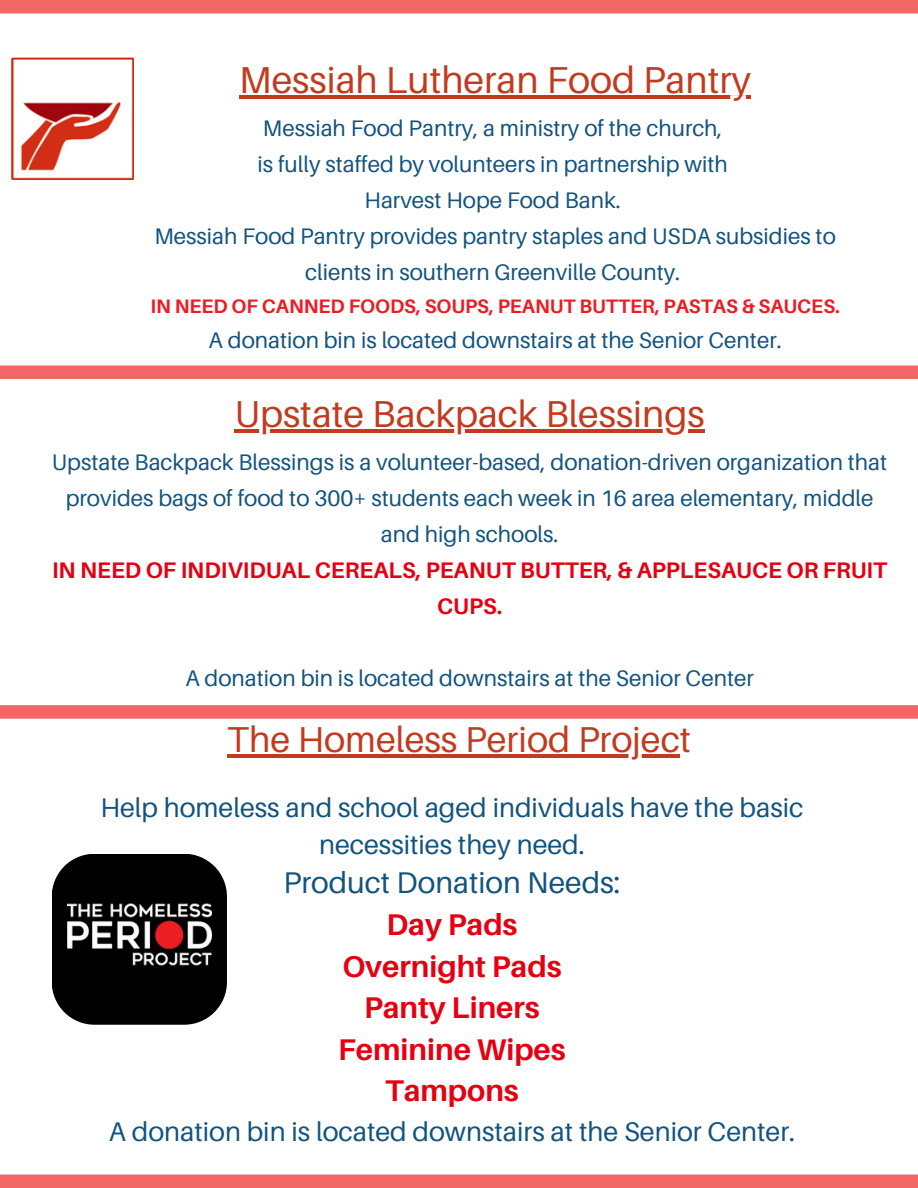
<style>
.page{position:relative;width:918px;height:1188px;background:#fff}
.page>*{position:absolute;margin:0;border:0;box-sizing:border-box;transform-origin:0 0}
.t1{font:37.5px "Aileron";color:#c33b1f}
.t2{font:36px "Aileron";color:#c33b1f}
.t3{font:700 30px/41.7px "Aileron";color:#e50012;text-align:center}
.t4{font:27px/37.2px "Aileron";color:#13547e;text-align:center}
.t5{font:22.5px/36px "Aileron";color:#13547e;text-align:center}
.t6{font:700 22.5px/36px "Aileron";color:#e50012;text-align:center}
.t7{font:700 19.5px "Aileron";color:#ed1c24}
.s1{font-weight:400;color:#13547e}
</style>
<div class="page">
<img style="left:12px;top:58px;width:121px;height:121px">
<hr style="left:235px;top:429px;width:470px;height:4px;background:#c33b1f">
<svg style="left:52px;top:854px;width:175px;height:171px;background:#171717"></svg>
<img style="left:67px;top:897px;width:144px;height:85px">
<hr style="left:239px;top:96px;width:512px;height:3px;background:#c33b1f">
<hr style="left:227px;top:754px;width:453px;height:4px;background:#c33b1f">
<div style="left:0;top:1174px;width:918px;height:14px;background:#f26666"></div>
<div style="left:0;top:705px;width:918px;height:14px;background:#f26666"></div>
<div style="left:0;top:365px;width:918px;height:14px;background:#f26666"></div>
<div style="left:0;top:0;width:918px;height:14px;background:#f26666"></div>
<p class="t1" style="left:239px;top:57px;width:513px">Messiah Lutheran Food Pantry</p>
<p class="t5" style="left:263px;top:110px;width:461px">Messiah Food Pantry, a ministry of the church,</p>
<p class="t5" style="left:258px;top:146px;width:472px">is fully staffed by volunteers in partnership with</p>
<p class="t5" style="left:365px;top:182px;width:258px">Harvest Hope Food Bank.</p>
<p class="t5" style="left:155px;top:218px;width:683px">Messiah Food Pantry provides pantry staples and USDA subsidies to clients in southern Greenville County.</p>
<p class="t7" style="left:150px;top:294px;width:691px">IN NEED OF CANNED FOODS, SOUPS, PEANUT BUTTER, PASTAS &amp; SAUCES.</p>
<p class="t5" style="left:209px;top:321px;width:575px">A donation bin is located downstairs at the Senior Center.</p>
<p class="t1" style="left:235px;top:391px;width:472px">Upstate Backpack Blessings</p>
<p class="t5" style="left:52px;top:444px;width:837px">Upstate Backpack Blessings is a volunteer-based, donation-driven organization that provides bags of food to 300+ students each week in 16 area elementary, middle and high schools.</p>
<p class="t6" style="left:52px;top:552px;width:837px">IN NEED OF INDIVIDUAL CEREALS, PEANUT BUTTER, &amp; APPLESAUCE OR FRUIT<br>CUPS.</p>
<p class="t5" style="left:185px;top:660px;width:570px">A donation bin is located downstairs at the Senior Center</p>
<p class="t2" style="left:227px;top:717px;width:466px">The Homeless Period Project</p>
<p class="t4" style="left:101px;top:788px;width:704px">Help homeless and school aged individuals have the basic necessities they need.</p>
<p class="t3" style="left:284px;top:861px;width:338px"><span class="s1">Product Donation Needs:<br></span>Day Pads<br>Overnight Pads<br>Panty Liners<br>Feminine Wipes<br>Tampons</p>
<p class="t4" style="left:109px;top:1112px;width:688px">A donation bin is located downstairs at the Senior Center.</p>
</div>
